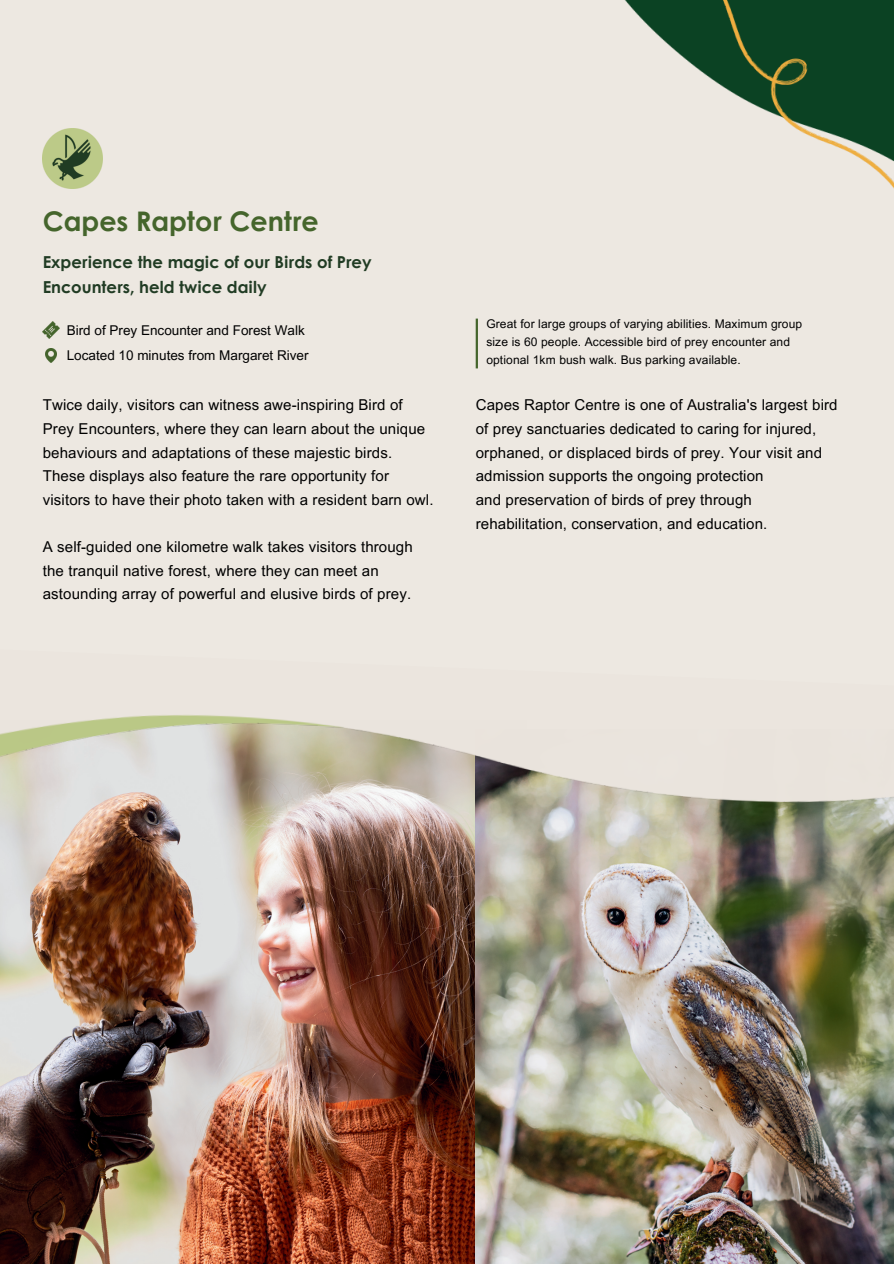
<style>
.page{position:relative;width:894px;height:1264px;background:#fff}
.page>*{position:absolute;margin:0;border:0;box-sizing:border-box;transform-origin:0 0}
.t1{font:700 27px "Century Gothic";color:#45652c}
.t2{font:700 16.5px/24.8px "Century Gothic";color:#213c24}
.t3{font:15px/23.7px "Arial MT Pro";letter-spacing:.01em;color:#000}
.t4{font:13.5px/25.8px "Arial MT Pro";color:#000}
.t5{font:12px/18px "Arial MT Pro";letter-spacing:.01em;color:#000}
</style>
<div class="page">
<div style="left:0;top:0;width:893px;height:1263px;background:#ede8e1"></div>
<img style="left:0;top:836px;width:475px;height:427px">
<img style="left:475px;top:836px;width:418px;height:427px">
<img style="left:625px;top:0;width:95px;height:85px">
<img style="left:720px;top:0;width:173px;height:187px">
<img style="left:43px;top:128px;width:59px;height:60px">
<img style="left:43px;top:321px;width:17px;height:17px">
<img style="left:45px;top:348px;width:12px;height:15px">
<hr style="left:475px;top:318px;width:3px;height:50px;background:#45652c">
<img style="left:0;top:714px;width:893px;height:122px">
<h1 class="t1" style="left:43px;top:203px;width:277px">Capes Raptor Centre</h1>
<p class="t2" style="left:43px;top:249px;width:330px">Experience the magic of our Birds of Prey<br>Encounters, held twice daily</p>
<p class="t4" style="left:67px;top:318px;width:243px">Bird of Prey Encounter and Forest Walk<br>Located 10 minutes from Margaret River</p>
<p class="t5" style="left:486px;top:315px;width:317px">Great for large groups of varying abilities. Maximum group size is 60 people. Accessible bird of prey encounter and optional 1km bush walk. Bus parking available.</p>
<p class="t3" style="left:43px;top:394px;width:392px">Twice daily, visitors can witness awe-inspiring Bird of Prey Encounters, where they can learn about the unique behaviours and adaptations of these majestic birds.<br>These displays also feature the rare opportunity for visitors to have their photo taken with a resident barn owl.</p>
<p class="t3" style="left:43px;top:536px;width:371px">A self-guided one kilometre walk takes visitors through the tranquil native forest, where they can meet an astounding array of powerful and elusive birds of prey.</p>
<p class="t3" style="left:475px;top:394px;width:363px">Capes Raptor Centre is one of Australia's largest bird of prey sanctuaries dedicated to caring for injured, orphaned, or displaced birds of prey. Your visit and admission supports the ongoing protection<br>and preservation of birds of prey through rehabilitation, conservation, and education.</p>
</div>
